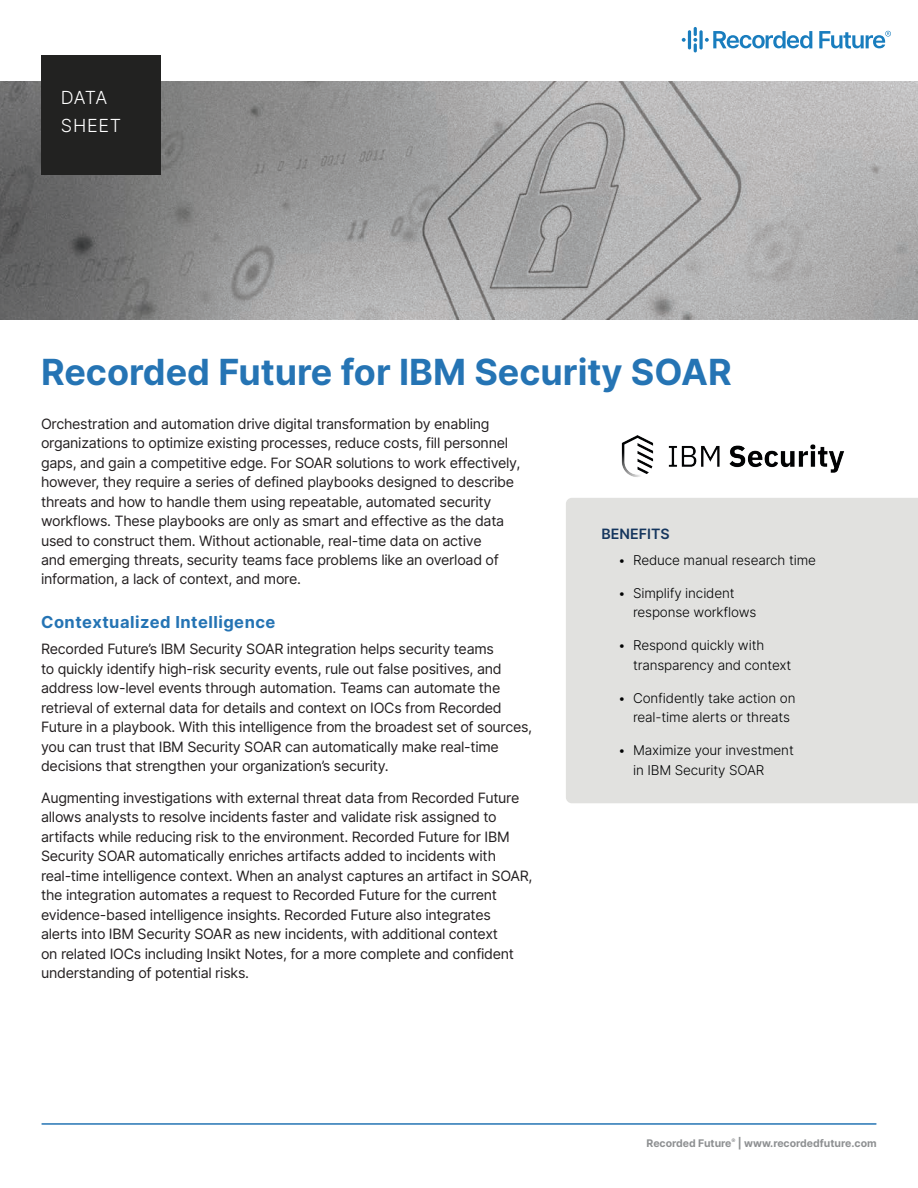
<style>
.page{position:relative;width:918px;height:1188px;background:#fff}
.page>*{position:absolute;margin:0;border:0;box-sizing:border-box;transform-origin:0 0}
.H1_Title{font:700 36px "Inter";color:#2574b4}
.Label{font:300 18px/27.6px "Inter";letter-spacing:.04em;color:#fff}
.H2_Sub-Header{font:700 16.5px "Inter";letter-spacing:.03em;color:#2574b4}
.Body{font:14.25px/19.5px "Inter";letter-spacing:-.02em;color:#231f20}
.t1{font:600 14.25px "Inter";color:#15365e}
.t2{font:300 13.5px/19.5px "Inter";letter-spacing:-.01em;color:#010203}
.t3{font:700 10.5px "Inter";color:#8e9092}
</style>
<div class="page">
<hr style="left:42px;top:1123px;width:834px;height:2px;background:#2574b4">
<img style="left:0;top:82px;width:918px;height:238px">
<svg style="left:819px;top:31px;width:72px;height:18px"></svg>
<svg style="left:682px;top:38px;width:4px;height:4px"></svg>
<hr style="left:688px;top:30px;width:3px;height:19px;background:#197dbe;border-radius:2px">
<svg style="left:693px;top:27px;width:119px;height:25px"></svg>
<div style="left:41px;top:56px;width:119px;height:119px;background:#222221"></div>
<div style="left:566px;top:498px;width:352px;height:305px;background:#e1e1df"></div>
<img style="left:621px;top:435px;width:223px;height:42px">
<p class="Label" style="left:61px;top:84px;width:62px">DATA<br>SHEET</p>
<p class="H1_Title" style="left:41px;top:345px;width:692px">Recorded Future for IBM Security SOAR</p>
<p class="Body" style="left:41px;top:413px;width:481px">Orchestration and automation drive digital transformation by enabling organizations to optimize existing processes, reduce costs, fill personnel gaps, and gain a competitive edge. For SOAR solutions to work effectively, however, they require a series of defined playbooks designed to describe threats and how to handle them using repeatable, automated security workflows. These playbooks are only as smart and effective as the data used to construct them. Without actionable, real-time data on active<br>and emerging threats, security teams face problems like an overload of information, a lack of context, and more.</p>
<p class="H2_Sub-Header" style="left:41px;top:610px;width:236px">Contextualized Intelligence</p>
<p class="Body" style="left:41px;top:639px;width:493px">Recorded Future’s IBM Security SOAR integration helps security teams<br>to quickly identify high-risk security events, rule out false positives, and address low-level events through automation. Teams can automate the retrieval of external data for details and context on IOCs from Recorded Future in a playbook. With this intelligence from the broadest set of sources, you can trust that IBM Security SOAR can automatically make real-time decisions that strengthen your organization’s security.</p>
<p class="Body" style="left:41px;top:788px;width:493px">Augmenting investigations with external threat data from Recorded Future allows analysts to resolve incidents faster and validate risk assigned to artifacts while reducing risk to the environment. Recorded Future for IBM Security SOAR automatically enriches artifacts added to incidents with real-time intelligence context. When an analyst captures an artifact in SOAR, the integration automates a request to Recorded Future for the current evidence-based intelligence insights. Recorded Future also integrates<br>alerts into IBM Security SOAR as new incidents, with additional context<br>on related IOCs including Insikt Notes, for a more complete and confident understanding of potential risks.</p>
<h3 class="t1" style="left:602px;top:523px;width:70px">BENEFITS</h3>
<p class="t2" style="left:618px;top:550px;width:199px">• Reduce manual research time</p>
<p class="t2" style="left:633px;top:583px;width:125px;text-indent:-15px">• Simplify incident response workflows</p>
<p class="t2" style="left:633px;top:636px;width:160px;text-indent:-15px">• Respond quickly with transparency and context</p>
<p class="t2" style="left:633px;top:688px;width:164px;text-indent:-15px">• Confidently take action on real-time alerts or threats</p>
<p class="t2" style="left:633px;top:741px;width:162px;text-indent:-15px">• Maximize your investment in IBM Security SOAR</p>
<p class="t3" style="left:647px;top:1135px;width:232px">Recorded Future<sup>®</sup> | www.recordedfuture.com</p>
</div>
